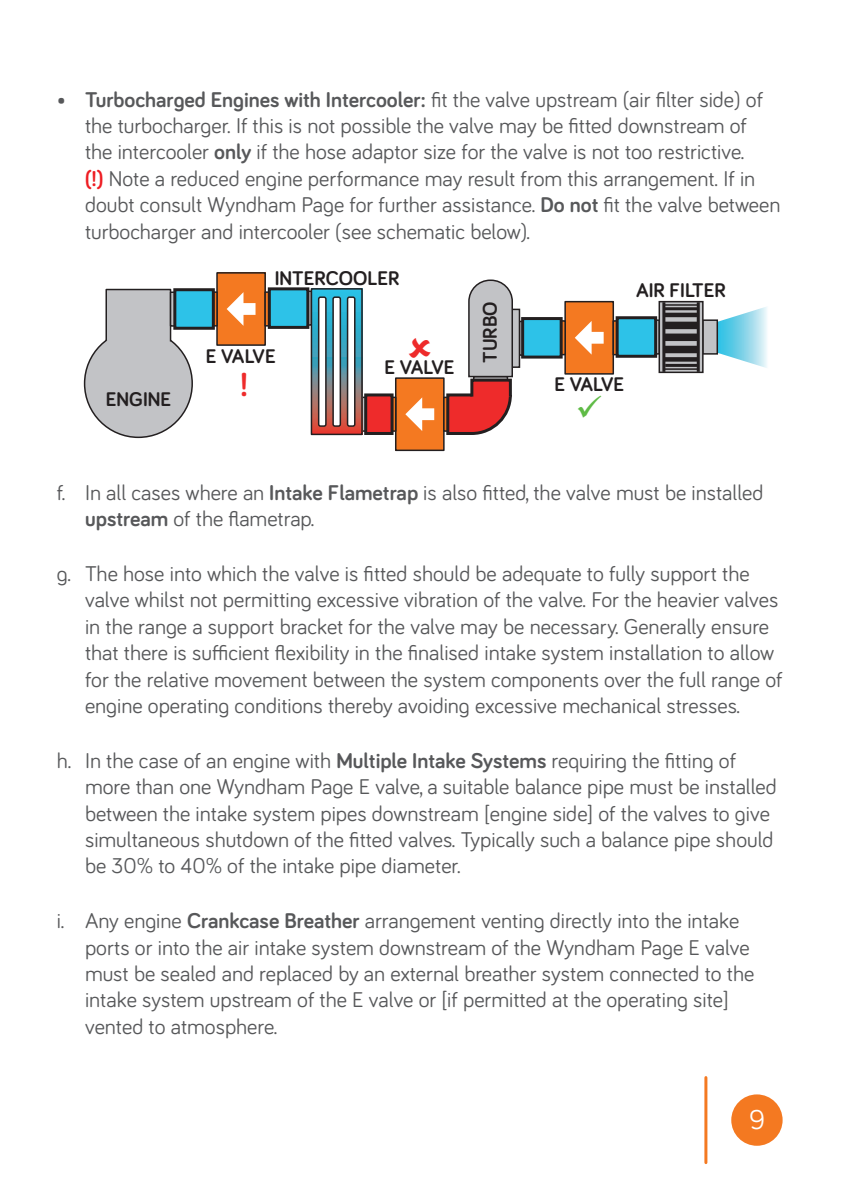
<style>
.page{position:relative;width:842px;height:1191px;background:#fff}
.page>*{position:absolute;margin:0;border:0;box-sizing:border-box;transform-origin:0 0}
.t1{font:700 34.2px "Bariol";color:#ee2b2b}
.t2{font:28px "Bariol";color:#fff}
.t3{font:700 23.4px "Bariol";color:#ee2b2b}
.Subheadings{font:22px/26.4px "Bariol";color:#57585a}
.t4{font:700 20.4px "Bariol";color:#231f20}
.s1{font-weight:700}
.s2{font-weight:700;color:#ee1d23}
</style>
<div class="page">
<hr style="left:704px;top:1077px;width:3px;height:85px;background:#f47921">
<div style="left:731px;top:1094px;width:52px;height:51px;background:#f47921;border-radius:50%"></div>
<svg style="left:718px;top:307px;width:49px;height:61px"></svg>
<div style="left:85px;top:330px;width:107px;height:107px;background:#c2c3c6;border-radius:50%"></div>
<svg style="left:105px;top:288px;width:67px;height:55px"></svg>
<div style="left:170px;top:291px;width:16px;height:36px;border:2px solid #231f20"></div>
<div style="left:217px;top:273px;width:48px;height:72px;background:#f47921"></div>
<div style="left:216px;top:272px;width:50px;height:74px;border:2px solid #231f20"></div>
<div style="left:202px;top:291px;width:16px;height:35px;border:2px solid #231f20"></div>
<div style="left:265px;top:292px;width:15px;height:34px;background:#d16a20"></div>
<div style="left:264px;top:291px;width:16px;height:35px;border:2px solid #231f20"></div>
<svg style="left:227px;top:292px;width:28px;height:34px"></svg>
<div style="left:396px;top:378px;width:48px;height:72px;background:#f47921"></div>
<div style="left:395px;top:377px;width:50px;height:74px;border:2px solid #231f20"></div>
<div style="left:380px;top:396px;width:16px;height:36px;border:2px solid #231f20"></div>
<div style="left:443px;top:396px;width:16px;height:36px;border:2px solid #231f20"></div>
<svg style="left:405px;top:397px;width:29px;height:34px"></svg>
<div style="left:565px;top:302px;width:48px;height:72px;background:#f47921"></div>
<div style="left:564px;top:301px;width:50px;height:74px;border:2px solid #231f20"></div>
<div style="left:550px;top:320px;width:16px;height:35px;border:2px solid #231f20"></div>
<div style="left:613px;top:321px;width:15px;height:34px;background:#aa5920"></div>
<div style="left:612px;top:320px;width:16px;height:35px;border:2px solid #231f20"></div>
<svg style="left:575px;top:321px;width:29px;height:34px"></svg>
<div style="left:703px;top:320px;width:14px;height:34px;background:#c2c3c6"></div>
<div style="left:702px;top:319px;width:16px;height:36px;border:2px solid #231f20"></div>
<svg style="left:661px;top:304px;width:40px;height:66px"></svg>
<div style="left:658px;top:301px;width:46px;height:72px;border:2px solid #231f20"></div>
<div style="left:668px;top:333px;width:26px;height:8px;background:#231f20"></div>
<div style="left:668px;top:322px;width:26px;height:7px;background:#231f20"></div>
<hr style="left:666px;top:313px;width:30px;height:4px;background:#231f20">
<hr style="left:666px;top:307px;width:31px;height:3px;background:#231f20">
<hr style="left:664px;top:304px;width:34px;height:2px;background:#231f20">
<div style="left:668px;top:346px;width:26px;height:7px;background:#231f20"></div>
<div style="left:667px;top:357px;width:29px;height:5px;background:#231f20"></div>
<hr style="left:667px;top:364px;width:29px;height:3px;background:#231f20">
<hr style="left:664px;top:368px;width:34px;height:2px;background:#231f20">
<hr style="left:662px;top:304px;width:3px;height:66px;background:#231f20">
<hr style="left:697px;top:304px;width:3px;height:66px;background:#231f20">
<div style="left:512px;top:309px;width:7px;height:58px;background:#c2c3c6"></div>
<div style="left:511px;top:309px;width:9px;height:59px;border:2px solid #231f20"></div>
<svg style="left:468px;top:279px;width:46px;height:99px;background:#b7b8ba"></svg>
<div style="left:523px;top:318px;width:38px;height:39px;background:#2dc2e8"></div>
<div style="left:521px;top:317px;width:42px;height:41px;border:3px solid #231f20"></div>
<div style="left:617px;top:318px;width:39px;height:38px;background:#2dc2e8"></div>
<div style="left:616px;top:316px;width:41px;height:42px;border:3px solid #231f20"></div>
<svg style="left:314px;top:291px;width:46px;height:141px;background:#668d9b"></svg>
<div style="left:311px;top:288px;width:52px;height:147px;border:2px solid #231f20"></div>
<div style="left:319px;top:297px;width:7px;height:129px;background:#fff;border-radius:2px"></div>
<div style="left:318px;top:296px;width:9px;height:131px;border:2px solid #231f20;border-radius:2px"></div>
<div style="left:333px;top:297px;width:7px;height:129px;background:#fff;border-radius:2px"></div>
<div style="left:332px;top:296px;width:9px;height:131px;border:2px solid #231f20;border-radius:2px"></div>
<div style="left:348px;top:297px;width:7px;height:129px;background:#fff;border-radius:2px"></div>
<div style="left:347px;top:296px;width:8px;height:131px;border:2px solid #231f20;border-radius:2px"></div>
<div style="left:366px;top:395px;width:26px;height:38px;background:#ee2b2b"></div>
<div style="left:364px;top:393px;width:30px;height:42px;border:3px solid #231f20"></div>
<svg style="left:445px;top:393px;width:67px;height:42px;background:#ce4847"></svg>
<div style="left:470px;top:378px;width:42px;height:20px;background:#ee2b2b;border:3px solid #231f20"></div>
<div style="left:269px;top:289px;width:39px;height:38px;background:#2dc2e8"></div>
<div style="left:268px;top:287px;width:41px;height:42px;border:3px solid #231f20"></div>
<div style="left:175px;top:290px;width:38px;height:38px;background:#2dc2e8"></div>
<div style="left:173px;top:288px;width:42px;height:42px;border:3px solid #231f20"></div>
<p class="Subheadings" style="left:85px;top:85px;width:697px;text-indent:-28px"><span class="s1">• Turbocharged Engines with Intercooler:</span> fit the valve upstream (air filter side) of the turbocharger. If this is not possible the valve may be fitted downstream of<br>the intercooler <span class="s1">only</span> if the hose adaptor size for the valve is not too restrictive.<br><span class="s2">(!)</span> Note a reduced engine performance may result from this arrangement. If in doubt consult Wyndham Page for further assistance. <span class="s1">Do not</span> fit the valve between turbocharger and intercooler (see schematic below).</p>
<p class="t3" style="left:717px;top:133px;width:21px">(!)</p>
<p class="t4" style="left:106px;top:385px;width:67px">ENGINE</p>
<p class="t4" style="left:275px;top:264px;width:126px">INTERCOOLER</p>
<p class="t4" style="left:206px;top:342px;width:71px">E VALVE</p>
<p class="t1" style="left:241px;top:361px;width:9px">!</p>
<p class="t4" style="left:385px;top:353px;width:71px">E VALVE</p>
<p class="t4" style="left:476px;top:363px;width:63px;rotate:-90deg">TURBO</p>
<p class="t4" style="left:636px;top:276px;width:91px">AIR FILTER</p>
<p class="t4" style="left:554px;top:371px;width:71px">E VALVE</p>
<p class="Subheadings" style="left:85px;top:478px;width:680px;text-indent:-28px">f. In all cases where an <span class="s1">Intake Flametrap</span> is also fitted, the valve must be installed <span class="s1">upstream</span> of the flametrap.</p>
<p class="Subheadings" style="left:85px;top:559px;width:699px;text-indent:-28px">g. The hose into which the valve is fitted should be adequate to fully support the valve whilst not permitting excessive vibration of the valve. For the heavier valves in the range a support bracket for the valve may be necessary. Generally ensure that there is sufficient flexibility in the finalised intake system installation to allow for the relative movement between the system components over the full range of engine operating conditions thereby avoiding excessive mechanical stresses.</p>
<p class="Subheadings" style="left:85px;top:746px;width:693px;text-indent:-28px">h. In the case of an engine with <span class="s1">Multiple Intake Systems</span> requiring the fitting of more than one Wyndham Page E valve, a suitable balance pipe must be installed between the intake system pipes downstream [engine side] of the valves to give simultaneous shutdown of the fitted valves. Typically such a balance pipe should be 30% to 40% of the intake pipe diameter.</p>
<p class="Subheadings" style="left:85px;top:906px;width:671px;text-indent:-28px">i. Any engine <span class="s1">Crankcase Breather</span> arrangement venting directly into the intake ports or into the air intake system downstream of the Wyndham Page E valve must be sealed and replaced by an external breather system connected to the intake system upstream of the E valve or [if permitted at the operating site] vented to atmosphere.</p>
<p class="t2" style="left:749px;top:1101px;width:17px">9</p>
</div>
